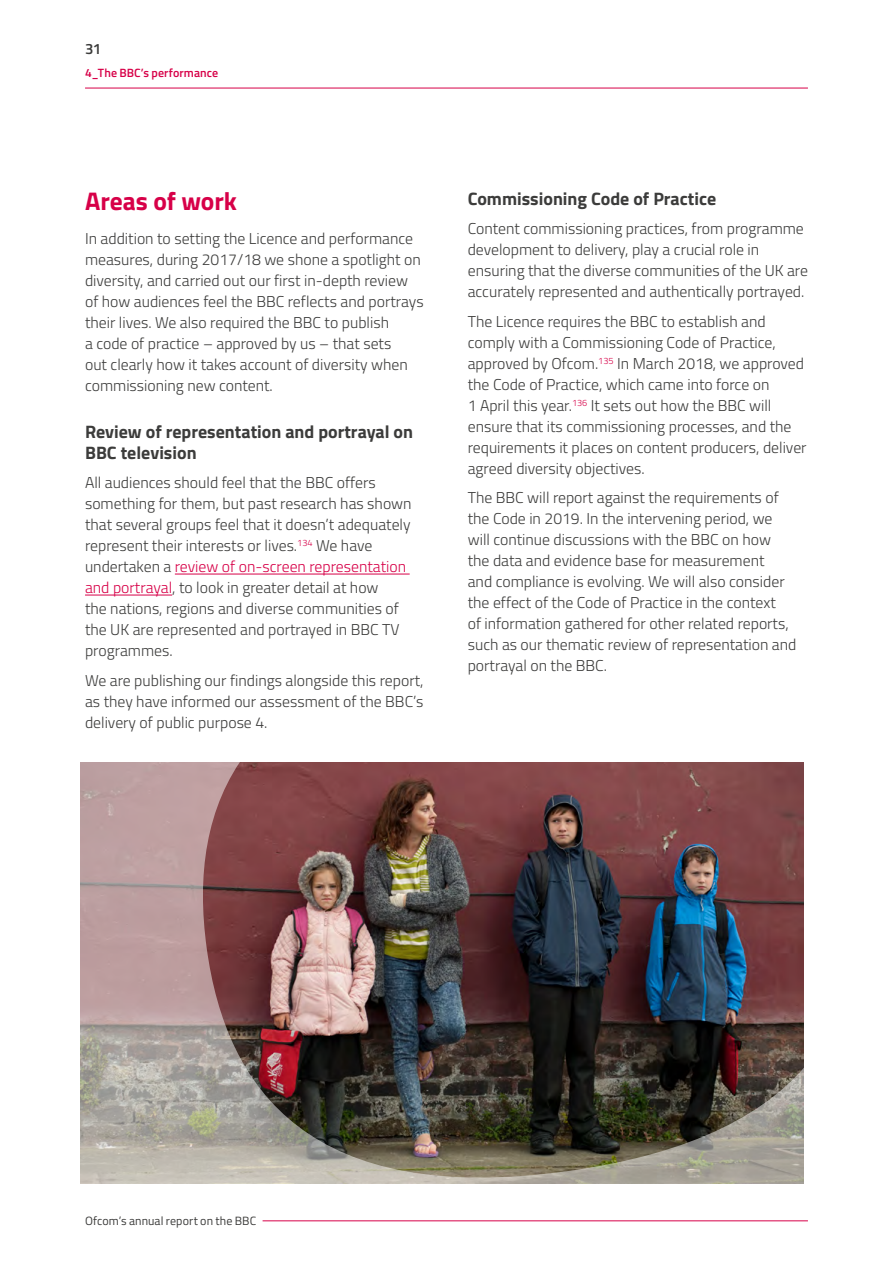
<style>
.page{position:relative;width:893px;height:1263px;background:#fff}
.page>*{position:absolute;margin:0;border:0;box-sizing:border-box;transform-origin:0 0}
.t1{font:700 25.5px "Titillium";letter-spacing:-.005em;color:#d70048}
.t2{font:700 18px/21px "Titillium";color:#3c3c3b}
.t3{font:300 15.75px/21px "Titillium";color:#3c3c3b}
.t4{font:600 15px "Titillium";color:#3c3c3b}
.t5{font:12px "Titillium";letter-spacing:.005em;color:#3c3c3b}
.t6{font:600 12px "Titillium";letter-spacing:.005em;color:#d70048}
.s1{color:#d70048}
</style>
<div class="page">
<hr style="left:85px;top:88px;width:723px;height:1px;background:#d70048">
<hr style="left:263px;top:1220px;width:545px;height:1px;background:#d70048">
<hr style="left:175px;top:574px;width:235px;height:1px;background:#d70048">
<hr style="left:85px;top:595px;width:87px;height:1px;background:#d70048">
<img style="left:81px;top:763px;width:722px;height:420px">
<p class="t4" style="left:85px;top:37px;width:18px">31</p>
<p class="t6" style="left:85px;top:64px;width:135px">4_The BBC’s performance</p>
<h3 class="t1" style="left:85px;top:182px;width:153px">Areas of work</h3>
<p class="t3" style="left:85px;top:227px;width:340px">In addition to setting the Licence and performance measures, during 2017/18 we shone a spotlight on diversity, and carried out our first in-depth review of how audiences feel the BBC reflects and portrays their lives. We also required the BBC to publish<br>a code of practice – approved by us – that sets<br>out clearly how it takes account of diversity when commissioning new content.</p>
<h4 class="t2" style="left:85px;top:420px;width:330px">Review of representation and portrayal on<br>BBC television</h4>
<p class="t3" style="left:85px;top:471px;width:328px">All audiences should feel that the BBC offers something for them, but past research has shown that several groups feel that it doesn’t adequately represent their interests or lives.<sup>134</sup> We have undertaken a <span class="s1">review of on-screen representation and portrayal</span>, to look in greater detail at how<br>the nations, regions and diverse communities of the UK are represented and portrayed in BBC TV programmes.</p>
<p class="t3" style="left:85px;top:669px;width:340px;text-align:justify">We are publishing our findings alongside this report, as they have informed our assessment of the BBC’s delivery of public purpose 4.</p>
<h4 class="t2" style="left:468px;top:187px;width:250px">Commissioning Code of Practice</h4>
<p class="t3" style="left:468px;top:218px;width:342px">Content commissioning practices, from programme development to delivery, play a crucial role in ensuring that the diverse communities of the UK are accurately represented and authentically portrayed.</p>
<p class="t3" style="left:468px;top:310px;width:340px">The Licence requires the BBC to establish and comply with a Commissioning Code of Practice, approved by Ofcom.<sup>135</sup> In March 2018, we approved the Code of Practice, which came into force on<br>1 April this year.<sup>136</sup> It sets out how the BBC will ensure that its commissioning processes, and the requirements it places on content producers, deliver agreed diversity objectives.</p>
<p class="t3" style="left:468px;top:487px;width:330px">The BBC will report against the requirements of the Code in 2019. In the intervening period, we will continue discussions with the BBC on how the data and evidence base for measurement<br>and compliance is evolving. We will also consider the effect of the Code of Practice in the context<br>of information gathered for other related reports, such as our thematic review of representation and portrayal on the BBC.</p>
<p class="t5" style="left:85px;top:1212px;width:173px">Ofcom’s annual report on the BBC</p>
</div>
